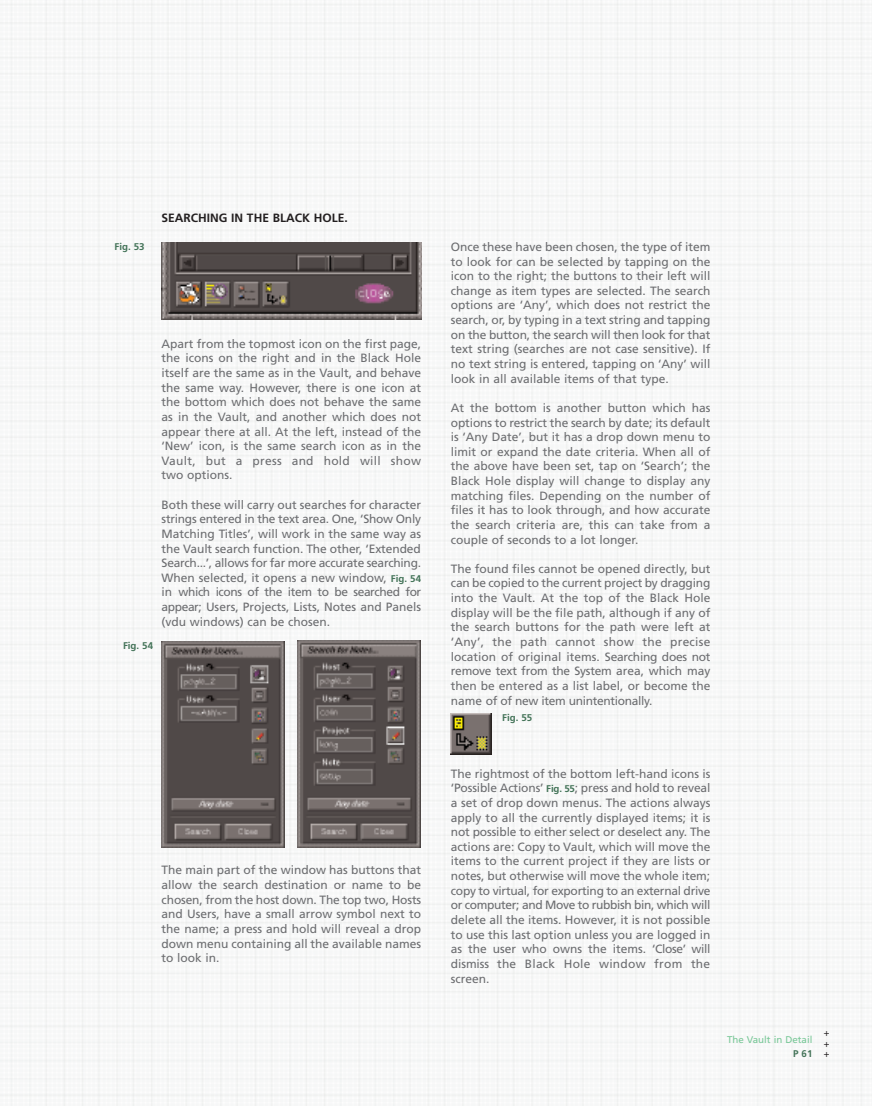
<style>
.page{position:relative;width:872px;height:1106px;background:#fff}
.page>*{position:absolute;margin:0;border:0;box-sizing:border-box;transform-origin:0 0}
.t1{font:12px/14.7px "Frutiger";color:#6c6d70;text-align:justify}
.t2{font:700 12px "Frutiger";color:#231f20}
.t3{font:700 9.75px "Frutiger";color:#437358}
.t4{font:9.75px "Frutiger";color:#78c797}
.t5{font:9.75px/10.5px "Helvetica";color:#231f20;text-align:justify}
.s1{font-weight:700;font-size:9.75px;color:#437358}
</style>
<div class="page">
<img style="left:0;top:0;width:872px;height:1106px">
<img style="left:162px;top:242px;width:259px;height:77px">
<img style="left:162px;top:641px;width:123px;height:206px">
<img style="left:298px;top:640px;width:122px;height:207px">
<img style="left:451px;top:713px;width:40px;height:41px">
<p class="t3" style="left:114px;top:242px;width:32px">Fig. 53</p>
<p class="t2" style="left:162px;top:213px;width:187px">SEARCHING IN THE BLACK HOLE.</p>
<p class="t3" style="left:123px;top:641px;width:32px">Fig. 54</p>
<p class="t1" style="left:162px;top:337px;width:261px">Apart from the topmost icon on the first page, the icons on the right and in the Black Hole itself are the same as in the Vault, and behave the same way. However, there is one icon at the bottom which does not behave the same as in the Vault, and another which does not appear there at all. At the left, instead of the ‘New’ icon, is the same search icon as in the Vault, but a press and hold will show two options.</p>
<p class="t1" style="left:162px;top:498px;width:261px">Both these will carry out searches for character strings entered in the text area. One, ‘Show Only Matching Titles’, will work in the same way as the Vault search function. The other, ‘Extended Search...’, allows for far more accurate searching.<br>When selected, it opens a new window, <span class="s1">Fig. 54 </span>in which icons of the item to be searched for appear; Users, Projects, Lists, Notes and Panels (vdu windows) can be chosen.</p>
<p class="t1" style="left:162px;top:864px;width:261px">The main part of the window has buttons that allow the search destination or name to be chosen, from the host down. The top two, Hosts and Users, have a small arrow symbol next to the name; a press and hold will reveal a drop down menu containing all the available names to look in.</p>
<p class="t1" style="left:451px;top:240px;width:261px">Once these have been chosen, the type of item to look for can be selected by tapping on the icon to the right; the buttons to their left will change as item types are selected. The search options are ‘Any’, which does not restrict the search, or, by typing in a text string and tapping on the button, the search will then look for that text string (searches are not case sensitive). If no text string is entered, tapping on ‘Any’ will look in all available items of that type.</p>
<p class="t1" style="left:451px;top:401px;width:261px">At the bottom is another button which has options to restrict the search by date; its default is ‘Any Date’, but it has a drop down menu to limit or expand the date criteria. When all of the above have been set, tap on ‘Search’; the Black Hole display will change to display any matching files. Depending on the number of files it has to look through, and how accurate the search criteria are, this can take from a couple of seconds to a lot longer.</p>
<p class="t1" style="left:451px;top:562px;width:261px">The found files cannot be opened directly, but can be copied to the current project by dragging into the Vault. At the top of the Black Hole display will be the file path, although if any of the search buttons for the path were left at ‘Any’, the path cannot show the precise location of original items. Searching does not remove text from the System area, which may then be entered as a list label, or become the name of of new item unintentionally.</p>
<p class="t3" style="left:502px;top:713px;width:32px">Fig. 55</p>
<p class="t1" style="left:451px;top:767px;width:261px">The rightmost of the bottom left-hand icons is ‘Possible Actions’ <span class="s1">Fig. 55</span>; press and hold to reveal a set of drop down menus. The actions always apply to all the currently displayed items; it is not possible to either select or deselect any. The actions are: Copy to Vault, which will move the items to the current project if they are lists or notes, but otherwise will move the whole item; copy to virtual, for exporting to an external drive or computer; and Move to rubbish bin, which will delete all the items. However, it is not possible to use this last option unless you are logged in as the user who owns the items. ‘Close’ will dismiss the Black Hole window from the screen.</p>
<p class="t4" style="left:727px;top:1035px;width:87px">The Vault in Detail</p>
<p class="t3" style="left:793px;top:1049px;width:21px">P 61</p>
<p class="t5" style="left:823px;top:1028px;width:7px">+ + +</p>
</div>
